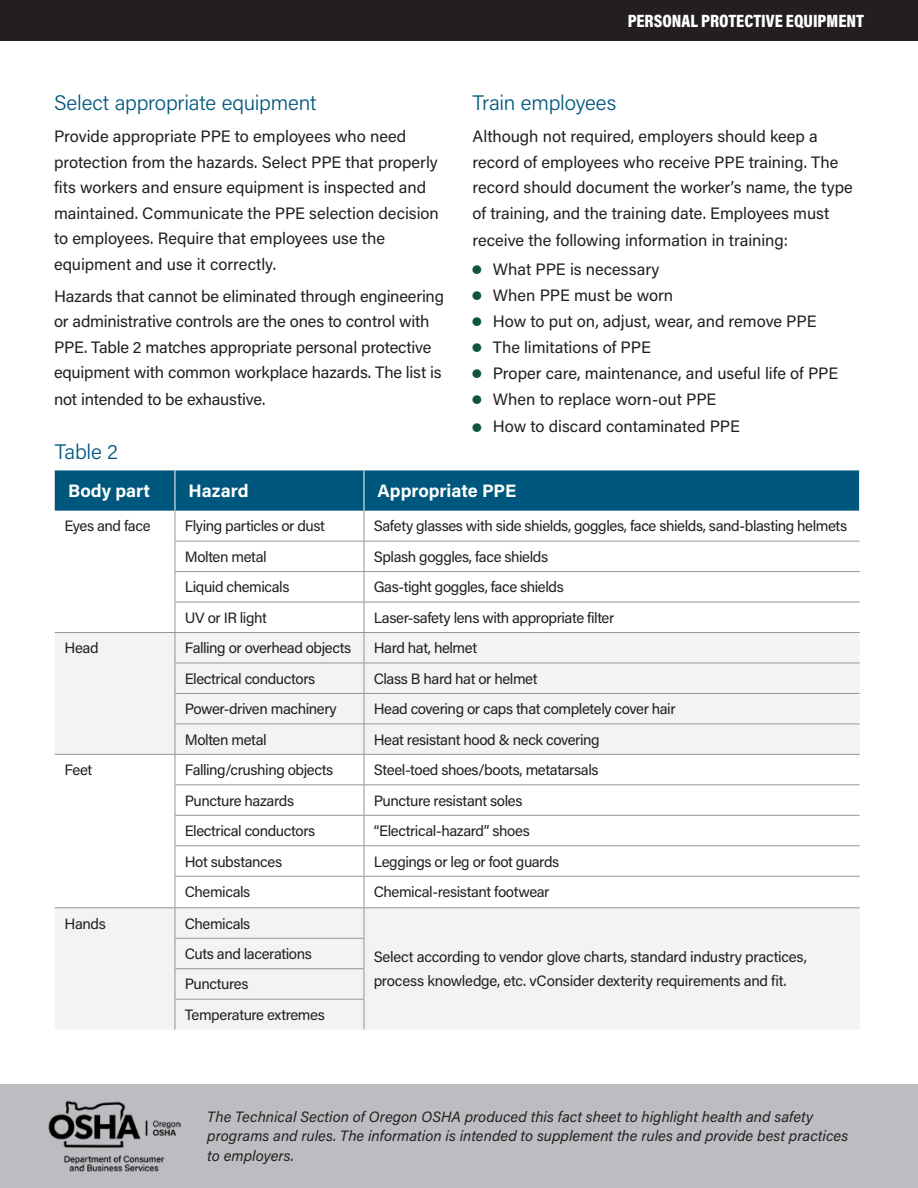
<style>
.page{position:relative;width:918px;height:1188px;background:#fff}
.page>*{position:absolute;margin:0;border:0;box-sizing:border-box;transform-origin:0 0}
.t1{font:300 21px "Acumin Pro";letter-spacing:-.01em;color:#00577d}
.t2{font:700 18px "Acumin Pro";color:#fff}
.t3{font:900 18px "Acumin Pro Cond";color:#fff}
.Body{font:16.5px/25.5px "Acumin Pro";letter-spacing:-.005em;color:#231f20}
.Body-2{font:15px/24px "Acumin Pro";letter-spacing:-.025em;color:#231f20}
.t4{font:italic 15px/19.5px "Acumin Pro";color:#231f20}
</style>
<div class="page">
<div style="left:55px;top:470px;width:804px;height:41px;background:#00577d"></div>
<svg style="left:55px;top:633px;width:805px;height:397px;fill:#f2f3f4"></svg>
<hr style="left:175px;top:511px;width:1px;height:30px;background:#939598">
<hr style="left:364px;top:511px;width:1px;height:30px;background:#939598">
<hr style="left:175px;top:541px;width:189px;height:1px;background:#939598">
<hr style="left:175px;top:541px;width:1px;height:30px;background:#939598">
<hr style="left:364px;top:541px;width:496px;height:1px;background:#939598">
<hr style="left:364px;top:541px;width:1px;height:30px;background:#939598">
<hr style="left:175px;top:571px;width:189px;height:1px;background:#939598">
<hr style="left:175px;top:572px;width:1px;height:30px;background:#939598">
<hr style="left:364px;top:571px;width:496px;height:1px;background:#939598">
<hr style="left:364px;top:572px;width:1px;height:30px;background:#939598">
<hr style="left:175px;top:602px;width:189px;height:1px;background:#939598">
<hr style="left:175px;top:602px;width:1px;height:30px;background:#939598">
<hr style="left:364px;top:602px;width:496px;height:1px;background:#939598">
<hr style="left:364px;top:602px;width:1px;height:30px;background:#939598">
<hr style="left:55px;top:632px;width:120px;height:1px;background:#939598">
<hr style="left:175px;top:632px;width:189px;height:1px;background:#939598">
<hr style="left:175px;top:633px;width:1px;height:30px;background:#939598">
<hr style="left:364px;top:632px;width:496px;height:1px;background:#939598">
<hr style="left:364px;top:633px;width:1px;height:30px;background:#939598">
<hr style="left:175px;top:663px;width:189px;height:1px;background:#939598">
<hr style="left:175px;top:663px;width:1px;height:30px;background:#939598">
<hr style="left:364px;top:663px;width:496px;height:1px;background:#939598">
<hr style="left:364px;top:663px;width:1px;height:30px;background:#939598">
<hr style="left:175px;top:693px;width:189px;height:1px;background:#939598">
<hr style="left:175px;top:694px;width:1px;height:30px;background:#939598">
<hr style="left:364px;top:693px;width:496px;height:1px;background:#939598">
<hr style="left:364px;top:694px;width:1px;height:30px;background:#939598">
<hr style="left:175px;top:724px;width:189px;height:1px;background:#939598">
<hr style="left:175px;top:724px;width:1px;height:30px;background:#939598">
<hr style="left:364px;top:724px;width:496px;height:1px;background:#939598">
<hr style="left:364px;top:724px;width:1px;height:30px;background:#939598">
<hr style="left:55px;top:754px;width:120px;height:1px;background:#939598">
<hr style="left:175px;top:754px;width:189px;height:1px;background:#939598">
<svg style="left:175px;top:755px;width:1px;height:29px"></svg>
<hr style="left:364px;top:754px;width:496px;height:1px;background:#939598">
<svg style="left:364px;top:755px;width:1px;height:29px"></svg>
<hr style="left:175px;top:784px;width:189px;height:1px;background:#939598">
<hr style="left:175px;top:785px;width:1px;height:30px;background:#939598">
<hr style="left:364px;top:784px;width:496px;height:1px;background:#939598">
<hr style="left:364px;top:785px;width:1px;height:30px;background:#939598">
<hr style="left:175px;top:815px;width:189px;height:1px;background:#939598">
<svg style="left:175px;top:816px;width:1px;height:29px"></svg>
<hr style="left:364px;top:815px;width:496px;height:1px;background:#939598">
<svg style="left:364px;top:816px;width:1px;height:29px"></svg>
<hr style="left:175px;top:845px;width:189px;height:1px;background:#939598">
<hr style="left:175px;top:846px;width:1px;height:30px;background:#939598">
<hr style="left:364px;top:845px;width:496px;height:1px;background:#939598">
<hr style="left:364px;top:846px;width:1px;height:30px;background:#939598">
<hr style="left:175px;top:876px;width:189px;height:1px;background:#939598">
<hr style="left:175px;top:877px;width:1px;height:30px;background:#939598">
<hr style="left:364px;top:876px;width:496px;height:1px;background:#939598">
<hr style="left:364px;top:877px;width:1px;height:30px;background:#939598">
<hr style="left:55px;top:907px;width:120px;height:1px;background:#939598">
<hr style="left:175px;top:907px;width:189px;height:1px;background:#939598">
<hr style="left:175px;top:908px;width:1px;height:30px;background:#939598">
<hr style="left:364px;top:907px;width:496px;height:1px;background:#939598">
<hr style="left:364px;top:908px;width:1px;height:30px;background:#939598">
<hr style="left:175px;top:938px;width:189px;height:1px;background:#939598">
<svg style="left:175px;top:939px;width:1px;height:29px"></svg>
<svg style="left:364px;top:939px;width:1px;height:29px"></svg>
<hr style="left:175px;top:968px;width:189px;height:1px;background:#939598">
<hr style="left:175px;top:969px;width:1px;height:30px;background:#939598">
<hr style="left:364px;top:969px;width:1px;height:30px;background:#939598">
<hr style="left:175px;top:999px;width:189px;height:1px;background:#939598">
<hr style="left:175px;top:1000px;width:1px;height:30px;background:#939598">
<hr style="left:364px;top:1000px;width:1px;height:30px;background:#939598">
<hr style="left:175px;top:470px;width:1px;height:41px;background:#fff">
<hr style="left:364px;top:470px;width:1px;height:41px;background:#fff">
<div style="left:0;top:0;width:918px;height:40px;background:#231f20"></div>
<div style="left:0;top:1084px;width:918px;height:104px;background:#bcbdc0"></div>
<img style="left:48px;top:1101px;width:132px;height:71px">
<h2 class="t1" style="left:54px;top:88px;width:264px">Select appropriate equipment</h2>
<p class="Body" style="left:54px;top:123px;width:386px">Provide appropriate PPE to employees who need protection from the hazards. Select PPE that properly fits workers and ensure equipment is inspected and maintained. Communicate the PPE selection decision to employees. Require that employees use the equipment and use it correctly.</p>
<p class="Body" style="left:54px;top:283px;width:392px">Hazards that cannot be eliminated through engineering or administrative controls are the ones to control with PPE. Table 2 matches appropriate personal protective equipment with common workplace hazards. The list is</p>
<p class="Body" style="left:54px;top:386px;width:213px">not intended to be exhaustive.</p>
<h2 class="t1" style="left:55px;top:437px;width:65px">Table 2</h2>
<p class="t3" style="left:628px;top:9px;width:238px">PERSONAL PROTECTIVE EQUIPMENT</p>
<h2 class="t1" style="left:472px;top:88px;width:145px">Train employees</h2>
<p class="Body" style="left:472px;top:123px;width:382px">Although not required, employers should keep a record of employees who receive PPE training. The record should document the worker’s name, the type of training, and the training date. Employees must</p>
<p class="Body" style="left:472px;top:226px;width:317px">receive the following information in training:</p>
<p class="Body" style="left:493px;top:256px;width:168px">What PPE is necessary</p>
<p class="Body" style="left:493px;top:282px;width:182px">When PPE must be worn</p>
<p class="Body" style="left:493px;top:308px;width:325px">How to put on, adjust, wear, and remove PPE</p>
<p class="Body" style="left:493px;top:334px;width:160px">The limitations of PPE</p>
<p class="Body" style="left:493px;top:360px;width:347px">Proper care, maintenance, and useful life of PPE</p>
<p class="Body" style="left:493px;top:386px;width:225px">When to replace worn-out PPE</p>
<p class="Body" style="left:493px;top:413px;width:249px">How to discard contaminated PPE</p>
<h1 class="t2" style="left:68px;top:478px;width:83px">Body part</h1>
<h1 class="t2" style="left:188px;top:478px;width:62px">Hazard</h1>
<h1 class="t2" style="left:377px;top:478px;width:140px">Appropriate PPE</h1>
<p class="Body-2" style="left:64px;top:514px;width:88px">Eyes and face</p>
<p class="Body-2" style="left:185px;top:514px;width:142px">Flying particles or dust</p>
<p class="Body-2" style="left:374px;top:514px;width:475px">Safety glasses with side shields, goggles, face shields, sand-blasting helmets</p>
<p class="Body-2" style="left:185px;top:544px;width:83px">Molten metal</p>
<p class="Body-2" style="left:374px;top:544px;width:176px">Splash goggles, face shields</p>
<p class="Body-2" style="left:185px;top:574px;width:106px">Liquid chemicals</p>
<p class="Body-2" style="left:374px;top:574px;width:192px">Gas-tight goggles, face shields</p>
<p class="Body-2" style="left:185px;top:605px;width:84px">UV or IR light</p>
<p class="Body-2" style="left:374px;top:605px;width:242px">Laser-safety lens with appropriate filter</p>
<p class="Body-2" style="left:64px;top:635px;width:36px">Head</p>
<p class="Body-2" style="left:185px;top:635px;width:168px">Falling or overhead objects</p>
<p class="Body-2" style="left:374px;top:635px;width:105px">Hard hat, helmet</p>
<p class="Body-2" style="left:185px;top:666px;width:132px">Electrical conductors</p>
<p class="Body-2" style="left:374px;top:666px;width:165px">Class B hard hat or helmet</p>
<p class="Body-2" style="left:185px;top:696px;width:154px">Power-driven machinery</p>
<p class="Body-2" style="left:374px;top:696px;width:303px">Head covering or caps that completely cover hair</p>
<p class="Body-2" style="left:185px;top:727px;width:83px">Molten metal</p>
<p class="Body-2" style="left:374px;top:727px;width:227px">Heat resistant hood &amp; neck covering</p>
<p class="Body-2" style="left:64px;top:757px;width:29px">Feet</p>
<p class="Body-2" style="left:185px;top:757px;width:150px">Falling/crushing objects</p>
<p class="Body-2" style="left:374px;top:757px;width:226px">Steel-toed shoes/boots, metatarsals</p>
<p class="Body-2" style="left:185px;top:788px;width:111px">Puncture hazards</p>
<p class="Body-2" style="left:374px;top:788px;width:150px">Puncture resistant soles</p>
<p class="Body-2" style="left:185px;top:818px;width:132px">Electrical conductors</p>
<p class="Body-2" style="left:374px;top:818px;width:158px">“Electrical-hazard” shoes</p>
<p class="Body-2" style="left:185px;top:849px;width:99px">Hot substances</p>
<p class="Body-2" style="left:374px;top:849px;width:187px">Leggings or leg or foot guards</p>
<p class="Body-2" style="left:185px;top:879px;width:67px">Chemicals</p>
<p class="Body-2" style="left:374px;top:879px;width:177px">Chemical-resistant footwear</p>
<p class="Body-2" style="left:64px;top:911px;width:43px">Hands</p>
<p class="Body-2" style="left:185px;top:911px;width:67px">Chemicals</p>
<p class="Body-2" style="left:374px;top:944px;width:435px">Select according to vendor glove charts, standard industry practices, process knowledge, etc. vConsider dexterity requirements and fit.</p>
<p class="Body-2" style="left:185px;top:941px;width:129px">Cuts and lacerations</p>
<p class="Body-2" style="left:185px;top:972px;width:65px">Punctures</p>
<p class="Body-2" style="left:185px;top:1002px;width:142px">Temperature extremes</p>
<p class="t4" style="left:207px;top:1106px;width:643px">The Technical Section of Oregon OSHA produced this fact sheet to highlight health and safety programs and rules. The information is intended to supplement the rules and provide best practices to employers.</p>
</div>
